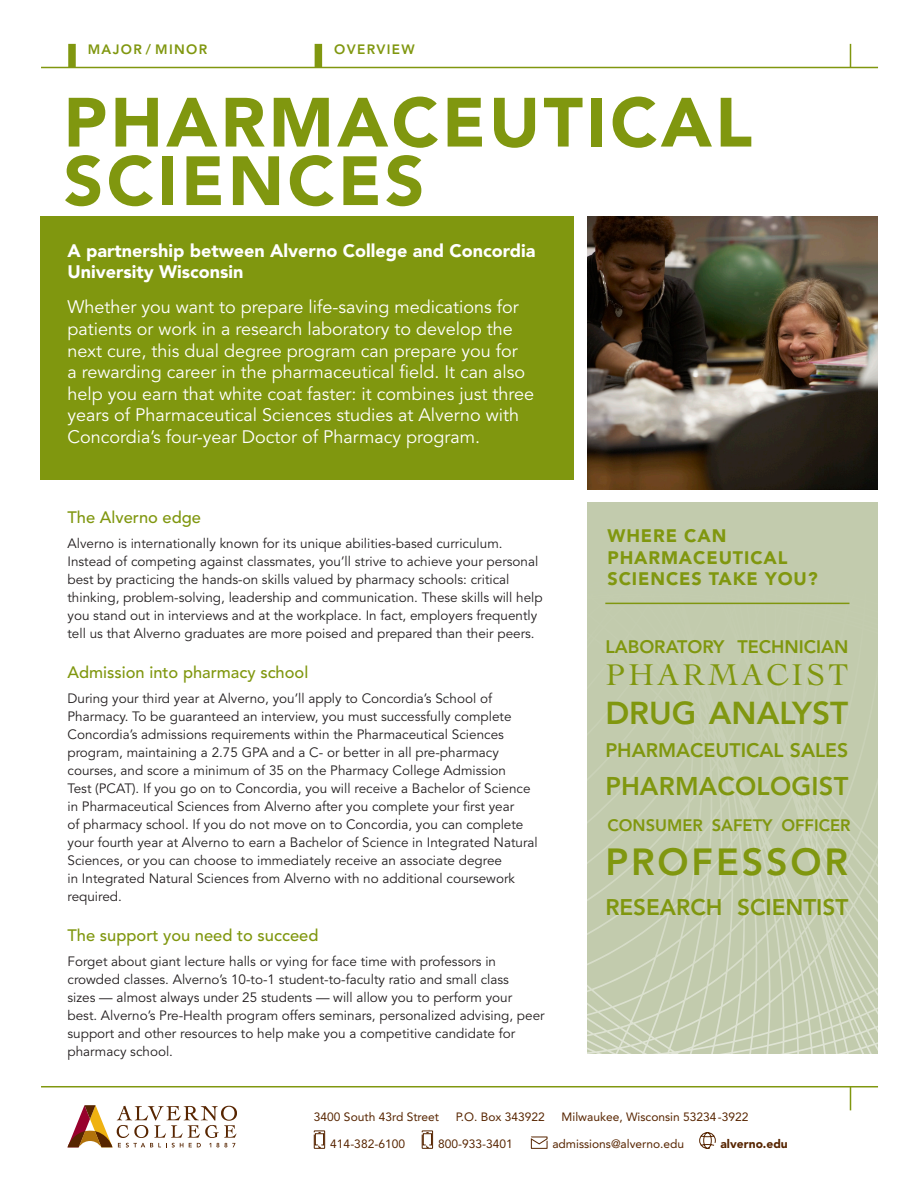
<style>
.page{position:relative;width:918px;height:1188px;background:#fff}
.page>*{position:absolute;margin:0;border:0;box-sizing:border-box;transform-origin:0 0}
.t1{font:900 68.85px/58.5px "Avenir LT Std";letter-spacing:.05em;color:#80970f}
.t2{font:800 37.5px "Avenir LT Std";letter-spacing:.075em;color:#80970f}
.t3{font:800 31.5px "Avenir LT Std";color:#80970f}
.t4{font:31.5px "Cochin";letter-spacing:.09em;color:#80970f}
.t5{font:800 25.5px "Avenir LT Std";letter-spacing:.01em;color:#80970f}
.t6{font:800 22.5px "Avenir LT Std";color:#80970f}
.t7{font:800 19.5px "Avenir LT Std";color:#80970f}
.overview{font:18px/21.6px "Avenir LT Std";color:#fff}
.overview-2{font:900 18px/21.6px "Avenir LT Std";color:#fff}
.curriculum_header{font:900 18px/21.6px "Avenir LT Std";letter-spacing:.05em;color:#80970f}
.t8{font:800 18px "Avenir LT Std";color:#80970f}
.subhead{font:500 16.5px "Avenir LT Std";color:#80970f}
.t9{font:800 16.5px "Avenir LT Std";color:#80970f}
.body{font:13.5px/18px "Avenir LT Std";color:#231f20}
.t10{font:800 13.5px "Avenir LT Std";letter-spacing:.1em;color:#80970f}
.t11{font:12px "Avenir LT Std";color:#572500}
.t12{font:900 12px "Avenir LT Std";color:#572500}
</style>
<div class="page">
<div style="left:40px;top:216px;width:534px;height:263px;background:#80970f"></div>
<svg style="left:68px;top:1105px;width:169px;height:43px"></svg>
<svg style="left:587px;top:513px;width:291px;height:541px;background:#c3ccaf"></svg>
<div style="left:315px;top:44px;width:7px;height:24px;background:#80970f"></div>
<div style="left:68px;top:44px;width:8px;height:24px;background:#80970f"></div>
<svg style="left:850px;top:44px;width:1px;height:23px"></svg>
<hr style="left:41px;top:67px;width:837px;height:1px;background:#80970f">
<img style="left:587px;top:216px;width:291px;height:273px">
<svg style="left:421px;top:1130px;width:12px;height:19px"></svg>
<svg style="left:699px;top:1132px;width:17px;height:17px"></svg>
<svg style="left:531px;top:1136px;width:17px;height:13px"></svg>
<svg style="left:314px;top:1130px;width:11px;height:19px"></svg>
<svg style="left:850px;top:1087px;width:1px;height:23px"></svg>
<hr style="left:41px;top:1086px;width:837px;height:1px;background:#80970f">
<hr style="left:605px;top:603px;width:244px;height:1px;background:#80970f">
<p class="t10" style="left:88px;top:41px;width:121px">MAJOR / MINOR</p>
<p class="t10" style="left:334px;top:41px;width:82px">OVERVIEW</p>
<p class="t1" style="left:64px;top:93px;width:690px">PHARMACEUTICAL<br>SCIENCES</p>
<p class="overview-2" style="left:68px;top:239px;width:469px">A partnership between Alverno College and Concordia<br>University Wisconsin</p>
<p class="overview" style="left:68px;top:297px;width:468px">Whether you want to prepare life-saving medications for patients or work in a research laboratory to develop the next cure, this dual degree program can prepare you for<br>a rewarding career in the pharmaceutical field. It can also help you earn that white coat faster: it combines just three years of Pharmaceutical Sciences studies at Alverno with Concordia’s four-year Doctor of Pharmacy program.</p>
<p class="subhead" style="left:68px;top:508px;width:135px">The Alverno edge</p>
<p class="body" style="left:68px;top:535px;width:477px">Alverno is internationally known for its unique abilities-based curriculum.<br>Instead of competing against classmates, you’ll strive to achieve your personal best by practicing the hands-on skills valued by pharmacy schools: critical thinking, problem-solving, leadership and communication. These skills will help you stand out in interviews and at the workplace. In fact, employers frequently tell us that Alverno graduates are more poised and prepared than their peers.</p>
<p class="subhead" style="left:68px;top:663px;width:242px">Admission into pharmacy school</p>
<p class="body" style="left:68px;top:690px;width:472px">During your third year at Alverno, you’ll apply to Concordia’s School of Pharmacy. To be guaranteed an interview, you must successfully complete Concordia’s admissions requirements within the Pharmaceutical Sciences program, maintaining a 2.75 GPA and a C- or better in all pre-pharmacy courses, and score a minimum of 35 on the Pharmacy College Admission<br>Test (PCAT). If you go on to Concordia, you will receive a Bachelor of Science in Pharmaceutical Sciences from Alverno after you complete your first year<br>of pharmacy school. If you do not move on to Concordia, you can complete your fourth year at Alverno to earn a Bachelor of Science in Integrated Natural Sciences, or you can choose to immediately receive an associate degree<br>in Integrated Natural Sciences from Alverno with no additional coursework required.</p>
<p class="subhead" style="left:68px;top:926px;width:252px">The support you need to succeed</p>
<p class="body" style="left:68px;top:952px;width:479px">Forget about giant lecture halls or vying for face time with professors in crowded classes. Alverno’s 10-to-1 student-to-faculty ratio and small class<br>sizes — almost always under 25 students — will allow you to perform your best. Alverno’s Pre-Health program offers seminars, personalized advising, peer support and other resources to help make you a competitive candidate for pharmacy school.</p>
<p class="curriculum_header" style="left:608px;top:525px;width:212px">WHERE CAN<br>PHARMACEUTICAL<br>SCIENCES TAKE YOU?</p>
<p class="t8" style="left:605px;top:636px;width:244px">LABORATORY TECHNICIAN</p>
<p class="t4" style="left:605px;top:654px;width:245px">PHARMACIST</p>
<p class="t3" style="left:605px;top:694px;width:244px">DRUG ANALYST</p>
<p class="t7" style="left:605px;top:739px;width:245px">PHARMACEUTICAL SALES</p>
<p class="t5" style="left:605px;top:771px;width:245px">PHARMACOLOGIST</p>
<p class="t9" style="left:608px;top:816px;width:244px">CONSUMER SAFETY OFFICER</p>
<p class="t2" style="left:605px;top:840px;width:244px">PROFESSOR</p>
<p class="t6" style="left:605px;top:894px;width:245px">RESEARCH SCIENTIST</p>
<p class="t11" style="left:314px;top:1109px;width:127px">3400 South 43rd Street</p>
<p class="t11" style="left:456px;top:1109px;width:91px">P.O. Box 343922</p>
<p class="t11" style="left:562px;top:1109px;width:188px">Milwaukee, Wisconsin 53234-3922</p>
<p class="t11" style="left:330px;top:1136px;width:76px">414-382-6100</p>
<p class="t11" style="left:438px;top:1136px;width:76px">800-933-3401</p>
<p class="t11" style="left:552px;top:1136px;width:133px">admissions@alverno.edu</p>
<p class="t12" style="left:721px;top:1136px;width:69px">alverno.edu</p>
</div>
